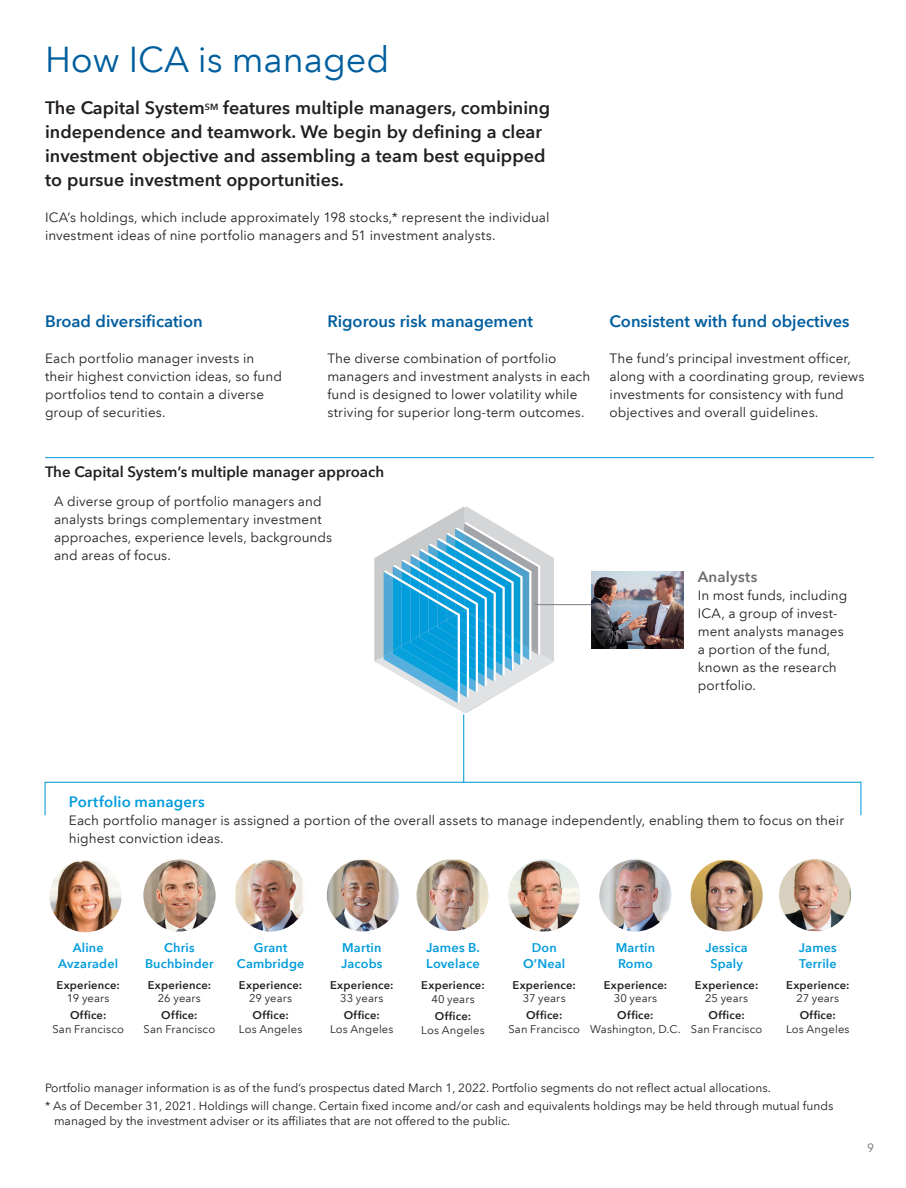
<style>
.page{position:relative;width:906px;height:1188px;background:#fff}
.page>*{position:absolute;margin:0;border:0;box-sizing:border-box;transform-origin:0 0}
.t1{font:36px "Avenir Next LT Com";color:#005e9e}
.t2{font:600 18px/24px "Avenir Next LT Com";color:#231f20}
.t3{font:600 16.5px "Avenir Next LT Com";color:#005e9e}
.t4{font:600 15px "Avenir Next LT Com";color:#231f20}
.t5{font:600 15px "Avenir Next LT Com";letter-spacing:.01em;color:#009cdc}
.t6{font:600 15px "Avenir Next LT Com";letter-spacing:.015em;color:#6c6d70}
.t7{font:13.5px/18px "Avenir Next LT Com";letter-spacing:.005em;color:#231f20}
.t8{font:600 12.9px/15.6px "Avenir Next LT Com";letter-spacing:.015em;color:#009cdc}
.t9{font:600 12.6px/15.3px "Avenir Next LT Com";letter-spacing:.01em;color:#009cdc;text-align:center}
.t10{font:12px/18px "Avenir Next LT Com";color:#231f20}
.t11{font:12px "Avenir Next LT Com";color:#6c6d70}
.t12{font:11.1px "Avenir Next LT Com";letter-spacing:.01em;color:#231f20}
.t13{font:600 11.1px "Avenir Next LT Com";letter-spacing:.015em;color:#231f20}
</style>
<div class="page">
<hr style="left:45px;top:457px;width:828px;height:1px;background:#009cdc">
<img style="left:591px;top:572px;width:91px;height:77px">
<hr style="left:463px;top:714px;width:1px;height:68px;background:#009cdc">
<div style="left:44px;top:782px;width:817px;height:34px;border:1px solid #009cdc"></div>
<svg style="left:374px;top:506px;width:179px;height:207px"></svg>
<hr style="left:534px;top:604px;width:57px;height:1px;background:#808285">
<img style="left:143px;top:859px;width:72px;height:73px;border-radius:36px">
<img style="left:235px;top:860px;width:69px;height:72px">
<img style="left:508px;top:859px;width:72px;height:73px;border-radius:36px">
<img style="left:599px;top:860px;width:72px;height:72px">
<img style="left:690px;top:860px;width:72px;height:72px">
<img style="left:778px;top:859px;width:72px;height:72px;border-radius:36px">
<img style="left:326px;top:860px;width:72px;height:71px">
<img style="left:416px;top:859px;width:72px;height:72px">
<img style="left:49px;top:860px;width:73px;height:72px;border-radius:36px">
<h1 class="t1" style="left:45px;top:38px;width:345px">How ICA is managed</h1>
<h2 class="t2" style="left:45px;top:96px;width:506px">The Capital System<sup>SM</sup> features multiple managers, combining independence and teamwork. We begin by defining a clear investment objective and assembling a team best equipped to pursue investment opportunities.</h2>
<p class="t7" style="left:45px;top:209px;width:506px">ICA’s holdings, which include approximately 198 stocks,* represent the individual investment ideas of nine portfolio managers and 51 investment analysts.</p>
<p class="t3" style="left:45px;top:312px;width:159px">Broad diversification</p>
<p class="t7" style="left:45px;top:350px;width:238px">Each portfolio manager invests in their highest conviction ideas, so fund portfolios tend to contain a diverse group of securities.</p>
<p class="t3" style="left:327px;top:312px;width:207px">Rigorous risk management</p>
<p class="t7" style="left:327px;top:350px;width:264px">The diverse combination of portfolio managers and investment analysts in each fund is designed to lower volatility while striving for superior long-term outcomes.</p>
<p class="t4" style="left:45px;top:463px;width:340px">The Capital System’s multiple manager approach</p>
<p class="t7" style="left:54px;top:493px;width:279px">A diverse group of portfolio managers and analysts brings complementary investment approaches, experience levels, backgrounds and areas of focus.</p>
<p class="t3" style="left:609px;top:312px;width:241px">Consistent with fund objectives</p>
<p class="t7" style="left:609px;top:350px;width:256px">The fund’s principal investment officer, along with a coordinating group, reviews investments for consistency with fund objectives and overall guidelines.</p>
<p class="t6" style="left:697px;top:568px;width:61px">Analysts</p>
<p class="t7" style="left:697px;top:587px;width:151px">In most funds, including<br>ICA, a group of invest&shy;ment analysts manages a portion of the fund, known as the research portfolio.</p>
<p class="t5" style="left:69px;top:792px;width:137px">Portfolio managers</p>
<p class="t7" style="left:69px;top:811px;width:776px">Each portfolio manager is assigned a portion of the overall assets to manage independently, enabling them to focus on their highest conviction ideas.</p>
<p class="t9" style="left:58px;top:940px;width:61px">Aline<br>Avzaradel</p>
<p class="t13" style="left:56px;top:978px;width:65px">Experience:</p>
<p class="t12" style="left:67px;top:992px;width:44px">19 years</p>
<p class="t13" style="left:70px;top:1009px;width:38px">Office:</p>
<p class="t12" style="left:52px;top:1023px;width:73px">San Francisco</p>
<p class="t9" style="left:145px;top:940px;width:70px">Chris<br>Buchbinder</p>
<p class="t13" style="left:148px;top:978px;width:65px">Experience:</p>
<p class="t12" style="left:158px;top:992px;width:44px">26 years</p>
<p class="t13" style="left:161px;top:1009px;width:38px">Office:</p>
<p class="t12" style="left:143px;top:1023px;width:73px">San Francisco</p>
<p class="t9" style="left:237px;top:940px;width:69px">Grant<br>Cambridge</p>
<p class="t13" style="left:239px;top:978px;width:65px">Experience:</p>
<p class="t12" style="left:249px;top:992px;width:45px">29 years</p>
<p class="t13" style="left:252px;top:1009px;width:38px">Office:</p>
<p class="t12" style="left:239px;top:1023px;width:65px">Los Angeles</p>
<p class="t9" style="left:341px;top:940px;width:43px;text-align:left">Martin<br>Jacobs</p>
<p class="t13" style="left:330px;top:978px;width:65px">Experience:</p>
<p class="t12" style="left:340px;top:992px;width:45px">33 years</p>
<p class="t13" style="left:343px;top:1009px;width:38px">Office:</p>
<p class="t12" style="left:330px;top:1023px;width:65px">Los Angeles</p>
<p class="t8" style="left:426px;top:940px;width:55px">James B.<br>Lovelace</p>
<p class="t13" style="left:421px;top:979px;width:65px">Experience:</p>
<p class="t12" style="left:431px;top:993px;width:45px">40 years</p>
<p class="t13" style="left:434px;top:1009px;width:38px">Office:</p>
<p class="t12" style="left:421px;top:1023px;width:65px">Los Angeles</p>
<p class="t9" style="left:523px;top:940px;width:44px">Don<br>O’Neal</p>
<p class="t13" style="left:512px;top:978px;width:65px">Experience:</p>
<p class="t12" style="left:522px;top:992px;width:44px">37 years</p>
<p class="t13" style="left:526px;top:1009px;width:38px">Office:</p>
<p class="t12" style="left:508px;top:1023px;width:73px">San Francisco</p>
<p class="t9" style="left:615px;top:940px;width:41px;text-align:left">Martin<br>Romo</p>
<p class="t13" style="left:603px;top:978px;width:65px">Experience:</p>
<p class="t12" style="left:613px;top:992px;width:45px">30 years</p>
<p class="t13" style="left:617px;top:1009px;width:38px">Office:</p>
<p class="t12" style="left:590px;top:1023px;width:92px">Washington, D.C.</p>
<p class="t9" style="left:705px;top:940px;width:44px">Jessica<br>Spaly</p>
<p class="t13" style="left:694px;top:978px;width:65px">Experience:</p>
<p class="t12" style="left:704px;top:992px;width:45px">25 years</p>
<p class="t13" style="left:708px;top:1009px;width:38px">Office:</p>
<p class="t12" style="left:690px;top:1023px;width:73px">San Francisco</p>
<p class="t9" style="left:798px;top:940px;width:39px;text-align:left">James<br>Terrile</p>
<p class="t13" style="left:785px;top:978px;width:65px">Experience:</p>
<p class="t12" style="left:796px;top:992px;width:44px">27 years</p>
<p class="t13" style="left:799px;top:1009px;width:38px">Office:</p>
<p class="t12" style="left:785px;top:1023px;width:65px">Los Angeles</p>
<p class="t10" style="left:45px;top:1079px;width:789px">Portfolio manager information is as of the fund’s prospectus dated March 1, 2022. Portfolio segments do not reflect actual allocations.<br>* As of December 31, 2021. Holdings will change. Certain fixed income and/or cash and equivalents holdings may be held through mutual funds</p>
<p class="t10" style="left:54px;top:1112px;width:457px">managed by the investment adviser or its affiliates that are not offered to the public.</p>
<p class="t11" style="left:866px;top:1141px;width:8px">9</p>
</div>
